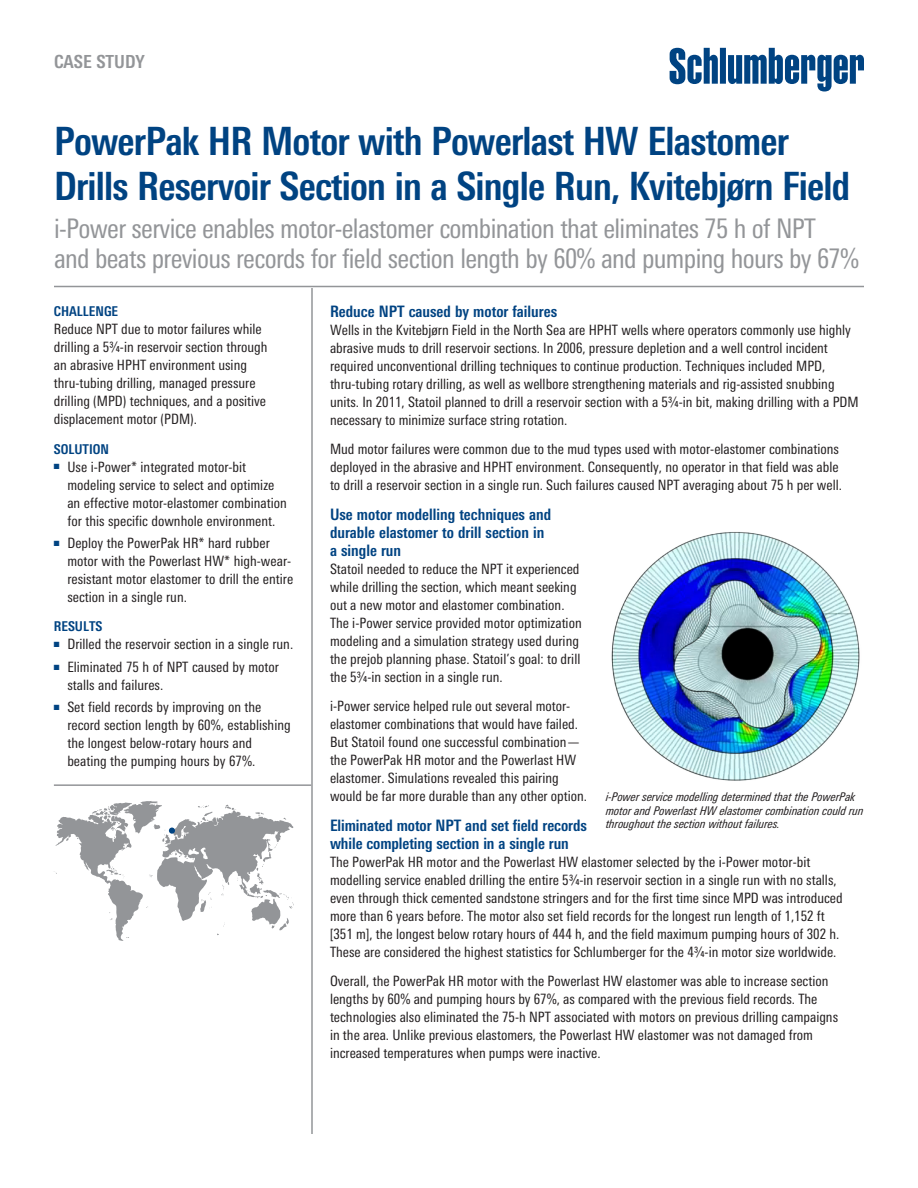
<style>
.page{position:relative;width:918px;height:1188px;background:#fff}
.page>*{position:absolute;margin:0;border:0;box-sizing:border-box;transform-origin:0 0}
.headline__front{font:700 condensed 39px/45px "Univers Next Pro";letter-spacing:-.02em;color:#004382}
.Subhead{font:condensed 27px/30px "Univers Next Pro";letter-spacing:-.025em;color:#939598}
.t1{font:700 condensed 18px "Univers Next Pro";color:#939598}
.Body_Head{font:700 condensed 15.75px/18px "Univers Next Pro";color:#004382}
.Body_Text{font:condensed 14.25px/18px "Univers Next Pro";color:#231f20}
.Sidebar_Head{font:700 condensed 13.5px "Univers Next Pro";color:#004382}
.t2{font:italic condensed 12px/13.5px "Univers Next Pro";letter-spacing:-.005em;color:#231f20}
</style>
<div class="page">
<svg style="left:670px;top:48px;width:194px;height:44px"></svg>
<hr style="left:311px;top:208px;width:2px;height:926px;background:#939598">
<hr style="left:54px;top:784px;width:257px;height:2px;background:#939598">
<svg style="left:54px;top:801px;width:239px;height:140px"></svg>
<div style="left:54px;top:126px;width:810px;height:161px;background:#fff"></div>
<hr style="left:54px;top:286px;width:810px;height:1px;background:#939598">
<img style="left:611px;top:532px;width:249px;height:249px">
<p class="t1" style="left:54px;top:50px;width:92px">CASE STUDY</p>
<p class="headline__front" style="left:54px;top:119px;width:798px">PowerPak HR Motor with Powerlast HW Elastomer<br>Drills Reservoir Section in a Single Run, Kvitebjørn Field</p>
<p class="Subhead" style="left:54px;top:213px;width:807px">i-Power service enables motor-elastomer combination that eliminates 75 h of NPT<br>and beats previous records for field section length by 60% and pumping hours by 67%</p>
<p class="Sidebar_Head" style="left:54px;top:303px;width:66px">CHALLENGE</p>
<p class="Body_Text" style="left:54px;top:320px;width:215px">Reduce NPT due to motor failures while drilling a 53/4-in reservoir section through an abrasive HPHT environment using thru-tubing drilling, managed pressure drilling (MPD) techniques, and a positive displacement motor (PDM).</p>
<p class="Sidebar_Head" style="left:54px;top:441px;width:57px">SOLUTION</p>
<p class="Body_Text" style="left:67px;top:457px;width:221px;text-indent:-14px"><sup>■</sup> Use i-Power* integrated motor-bit modeling service to select and optimize an effective motor-elastomer combination for this specific downhole environment.</p>
<p class="Body_Text" style="left:67px;top:534px;width:227px;text-indent:-14px"><sup>■</sup> Deploy the PowerPak HR* hard rubber motor with the Powerlast HW* high-wear&shy;resistant motor elastomer to drill the entire section in a single run.</p>
<p class="Sidebar_Head" style="left:54px;top:619px;width:50px">RESULTS</p>
<p class="Body_Text" style="left:54px;top:635px;width:241px"><sup>■</sup> Drilled the reservoir section in a single run.</p>
<p class="Body_Text" style="left:67px;top:658px;width:213px;text-indent:-14px"><sup>■</sup> Eliminated 75 h of NPT caused by motor stalls and failures.</p>
<p class="Body_Text" style="left:67px;top:698px;width:225px;text-indent:-14px"><sup>■</sup> Set field records by improving on the record section length by 60%, establishing the longest below-rotary hours and beating the pumping hours by 67%.</p>
<p class="Body_Head" style="left:330px;top:302px;width:229px">Reduce NPT caused by motor failures</p>
<p class="Body_Text" style="left:330px;top:321px;width:530px">Wells in the Kvitebjørn Field in the North Sea are HPHT wells where operators commonly use highly abrasive muds to drill reservoir sections. In 2006, pressure depletion and a well control incident required unconventional drilling techniques to continue production. Techniques included MPD, thru-tubing rotary drilling, as well as wellbore strengthening materials and rig-assisted snubbing units. In 2011, Statoil planned to drill a reservoir section with a 53/4-in bit, making drilling with a PDM necessary to minimize surface string rotation.</p>
<p class="Body_Text" style="left:330px;top:440px;width:513px">Mud motor failures were common due to the mud types used with motor-elastomer combinations deployed in the abrasive and HPHT environment. Consequently, no operator in that field was able to drill a reservoir section in a single run. Such failures caused NPT averaging about 75 h per well.</p>
<p class="Body_Head" style="left:330px;top:505px;width:223px">Use motor modelling techniques and durable elastomer to drill section in a single run</p>
<p class="Body_Text" style="left:330px;top:560px;width:253px">Statoil needed to reduce the NPT it experienced while drilling the section, which meant seeking out a new motor and elastomer combination.<br>The i-Power service provided motor optimization modeling and a simulation strategy used during the prejob planning phase. Statoil’s goal: to drill the 53/4-in section in a single run.</p>
<p class="Body_Text" style="left:330px;top:697px;width:259px">i-Power service helped rule out several motor&shy;elastomer combinations that would have failed.<br>But Statoil found one successful combination— the PowerPak HR motor and the Powerlast HW elastomer. Simulations revealed this pairing would be far more durable than any other option.</p>
<p class="Body_Head" style="left:330px;top:816px;width:258px">Eliminated motor NPT and set field records while completing section in a single run</p>
<p class="Body_Text" style="left:330px;top:853px;width:514px">The PowerPak HR motor and the Powerlast HW elastomer selected by the i-Power motor-bit modelling service enabled drilling the entire 53/4-in reservoir section in a single run with no stalls, even through thick cemented sandstone stringers and for the first time since MPD was introduced more than 6 years before. The motor also set field records for the longest run length of 1,152 ft [351 m], the longest below rotary hours of 444 h, and the field maximum pumping hours of 302 h.<br>These are considered the highest statistics for Schlumberger for the 43/4-in motor size worldwide.</p>
<p class="Body_Text" style="left:330px;top:972px;width:510px">Overall, the PowerPak HR motor with the Powerlast HW elastomer was able to increase section lengths by 60% and pumping hours by 67%, as compared with the previous field records. The technologies also eliminated the 75-h NPT associated with motors on previous drilling campaigns in the area. Unlike previous elastomers, the Powerlast HW elastomer was not damaged from increased temperatures when pumps were inactive.</p>
<p class="t2" style="left:606px;top:790px;width:259px">i-Power service modelling determined that the PowerPak motor and Powerlast HW elastomer combination could run throughout the section without failures.</p>
</div>
